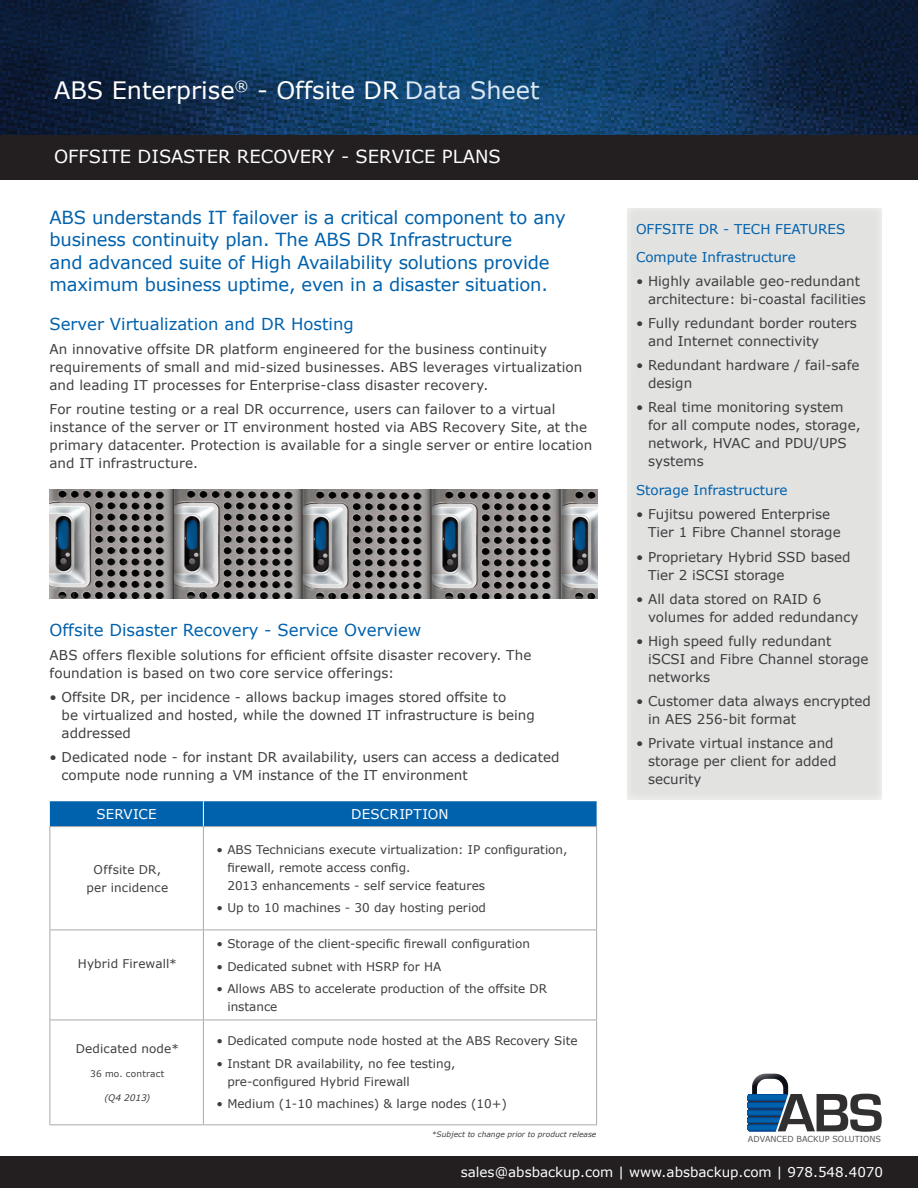
<style>
.page{position:relative;width:918px;height:1188px;background:#fff}
.page>*{position:absolute;margin:0;border:0;box-sizing:border-box;transform-origin:0 0}
.t1{font:700 56.1px "Eurostile";color:#312f30;scale:1.04 1}
.t2{font:24px "Verdana";color:#fff}
.Header_A{font:18px/22.5px "Verdana";letter-spacing:-.01em;color:#0061ac}
.t3{font:18px "Verdana";color:#fff}
.Body{font:16.5px "Verdana";color:#0061ac}
.Header_A-2{font:16.5px "Verdana";color:#0061ac}
.Body-2{font:13.5px/18px "Verdana";color:#3e3e3f}
.Body-3{font:13.5px "Verdana";color:#fff}
.Header_b{font:13.5px "Verdana";color:#0061ac}
.header_c{font:13.5px "Verdana";color:#0061ac}
.Body-4{font:12px/18px "Verdana";color:#3e3e3f}
.Body-5{font:9px "Verdana";letter-spacing:.025em;color:#3e3e3f}
.Body-6{font:italic 9px "Verdana";letter-spacing:-.005em;color:#3e3e3f}
.t4{font:8.4px "Verdana";color:#57585a}
.Body-7{font:italic 7.5px "Verdana";color:#3e3e3f}
.s1{color:#d9e7f3}
</style>
<div class="page">
<img style="left:0;top:0;width:917px;height:135px">
<div style="left:0;top:135px;width:918px;height:45px;background:#231f20"></div>
<div style="left:0;top:1156px;width:918px;height:32px;background:#231f20"></div>
<div style="left:50px;top:801px;width:547px;height:25px;background:#0061ac"></div>
<hr style="left:50px;top:826px;width:153px;height:1px;background:#a8a9ad">
<hr style="left:50px;top:827px;width:1px;height:103px;background:#a8a9ad">
<hr style="left:203px;top:826px;width:394px;height:1px;background:#a8a9ad">
<hr style="left:203px;top:827px;width:1px;height:103px;background:#a8a9ad">
<hr style="left:596px;top:827px;width:1px;height:103px;background:#a8a9ad">
<hr style="left:50px;top:930px;width:153px;height:1px;background:#a8a9ad">
<hr style="left:50px;top:930px;width:1px;height:90px;background:#a8a9ad">
<hr style="left:203px;top:930px;width:394px;height:1px;background:#a8a9ad">
<hr style="left:203px;top:930px;width:1px;height:90px;background:#a8a9ad">
<hr style="left:596px;top:930px;width:1px;height:90px;background:#a8a9ad">
<hr style="left:50px;top:1020px;width:153px;height:1px;background:#a8a9ad">
<hr style="left:50px;top:1020px;width:1px;height:104px;background:#a8a9ad">
<hr style="left:203px;top:1020px;width:394px;height:1px;background:#a8a9ad">
<hr style="left:203px;top:1020px;width:1px;height:104px;background:#a8a9ad">
<hr style="left:596px;top:1020px;width:1px;height:104px;background:#a8a9ad">
<hr style="left:50px;top:1124px;width:153px;height:1px;background:#a8a9ad">
<hr style="left:203px;top:1124px;width:394px;height:1px;background:#a8a9ad">
<div style="left:624px;top:207px;width:258px;height:593px;background:#e2e2e1"></div>
<img style="left:50px;top:489px;width:548px;height:109px">
<svg style="left:748px;top:1074px;width:41px;height:58px"></svg>
<p class="t2" style="left:54px;top:75px;width:487px">ABS Enterprise<sup>®</sup> - Offsite DR <span class="s1">Data Sheet</span></p>
<p class="t3" style="left:54px;top:145px;width:448px">OFFSITE DISASTER RECOVERY - SERVICE PLANS</p>
<p class="Header_A" style="left:50px;top:205px;width:518px">ABS understands IT failover is a critical component to any business continuity plan. The ABS DR Infrastructure<br>and advanced suite of High Availability solutions provide maximum business uptime, even in a disaster situation.</p>
<p class="Header_A-2" style="left:50px;top:314px;width:306px">Server Virtualization and DR Hosting</p>
<p class="Body-2" style="left:50px;top:340px;width:535px">An innovative offsite DR platform engineered for the business continuity requirements of small and mid-sized businesses. ABS leverages virtualization and leading IT processes for Enterprise-class disaster recovery.</p>
<p class="Body-2" style="left:50px;top:400px;width:544px">For routine testing or a real DR occurrence, users can failover to a virtual instance of the server or IT environment hosted via ABS Recovery Site, at the primary datacenter. Protection is available for a single server or entire location and IT infrastructure.</p>
<p class="Body" style="left:50px;top:620px;width:373px">Offsite Disaster Recovery - Service Overview</p>
<p class="Body-2" style="left:50px;top:646px;width:484px">ABS offers flexible solutions for efficient offsite disaster recovery. The foundation is based on two core service offerings:</p>
<p class="Body-2" style="left:62px;top:688px;width:475px;text-indent:-12px">• Offsite DR, per incidence - allows backup images stored offsite to<br>be virtualized and hosted, while the downed IT infrastructure is being addressed</p>
<p class="Body-2" style="left:62px;top:748px;width:499px;text-indent:-12px">• Dedicated node - for instant DR availability, users can access a dedicated compute node running a VM instance of the IT environment</p>
<p class="Body-3" style="left:96px;top:806px;width:62px">SERVICE</p>
<p class="Body-3" style="left:351px;top:806px;width:99px">DESCRIPTION</p>
<p class="Body-4" style="left:86px;top:860px;width:83px;text-align:center">Offsite DR, per incidence</p>
<p class="Body-4" style="left:78px;top:954px;width:100px">Hybrid Firewall*</p>
<p class="Body-4" style="left:76px;top:1039px;width:105px">Dedicated node*</p>
<p class="Body-5" style="left:90px;top:1068px;width:76px">36 mo. contract</p>
<p class="Body-6" style="left:104px;top:1092px;width:48px">(Q4 2013)</p>
<p class="Body-4" style="left:227px;top:840px;width:342px;text-indent:-11px">• ABS Technicians execute virtualization: IP configuration, firewall, remote access config.<br>2013 enhancements - self service features</p>
<p class="Body-4" style="left:217px;top:898px;width:271px">• Up to 10 machines - 30 day hosting period</p>
<p class="Body-4" style="left:217px;top:934px;width:315px">• Storage of the client-specific firewall configuration</p>
<p class="Body-4" style="left:217px;top:957px;width:226px">• Dedicated subnet with HSRP for HA</p>
<p class="Body-4" style="left:227px;top:979px;width:321px;text-indent:-11px">• Allows ABS to accelerate production of the offsite DR instance</p>
<p class="Body-4" style="left:217px;top:1032px;width:363px">• Dedicated compute node hosted at the ABS Recovery Site</p>
<p class="Body-4" style="left:227px;top:1054px;width:230px;text-indent:-11px">• Instant DR availability, no fee testing, pre-configured Hybrid Firewall</p>
<p class="Body-4" style="left:217px;top:1095px;width:292px">• Medium (1-10 machines) &amp; large nodes (10+)</p>
<p class="Body-7" style="left:432px;top:1130px;width:166px">*Subject to change prior to product release</p>
<p class="Header_b" style="left:636px;top:220px;width:211px">OFFSITE DR - TECH FEATURES</p>
<p class="header_c" style="left:636px;top:249px;width:161px">Compute Infrastructure</p>
<p class="Body-2" style="left:648px;top:272px;width:219px;text-indent:-12px">• Highly available geo-redundant architecture: bi-coastal facilities</p>
<p class="Body-2" style="left:648px;top:314px;width:210px;text-indent:-12px">• Fully redundant border routers and Internet connectivity</p>
<p class="Body-2" style="left:648px;top:356px;width:213px;text-indent:-12px">• Redundant hardware / fail-safe design</p>
<p class="Body-2" style="left:648px;top:398px;width:214px;text-indent:-12px">• Real time monitoring system for all compute nodes, storage, network, HVAC and PDU/UPS systems</p>
<p class="Header_b" style="left:636px;top:481px;width:153px">Storage Infrastructure</p>
<p class="Body-2" style="left:648px;top:504px;width:194px;text-indent:-12px">• Fujitsu powered Enterprise<br>Tier 1 Fibre Channel storage</p>
<p class="Body-2" style="left:648px;top:548px;width:204px;text-indent:-12px">• Proprietary Hybrid SSD based<br>Tier 2 iSCSI storage</p>
<p class="Body-2" style="left:648px;top:590px;width:212px;text-indent:-12px">• All data stored on RAID 6 volumes for added redundancy</p>
<p class="Body-2" style="left:648px;top:632px;width:222px;text-indent:-12px">• High speed fully redundant iSCSI and Fibre Channel storage networks</p>
<p class="Body-2" style="left:648px;top:692px;width:224px;text-indent:-12px">• Customer data always encrypted in AES 256-bit format</p>
<p class="Body-2" style="left:648px;top:734px;width:190px;text-indent:-12px">• Private virtual instance and storage per client for added security</p>
<p class="t1" style="left:778px;top:1082px;width:103px">ABS</p>
<p class="t4" style="left:748px;top:1133px;width:135px">ADVANCED BACKUP SOLUTIONS</p>
<p class="Body-3" style="left:461px;top:1164px;width:424px">sales@absbackup.com | www.absbackup.com | 978.548.4070</p>
</div>
